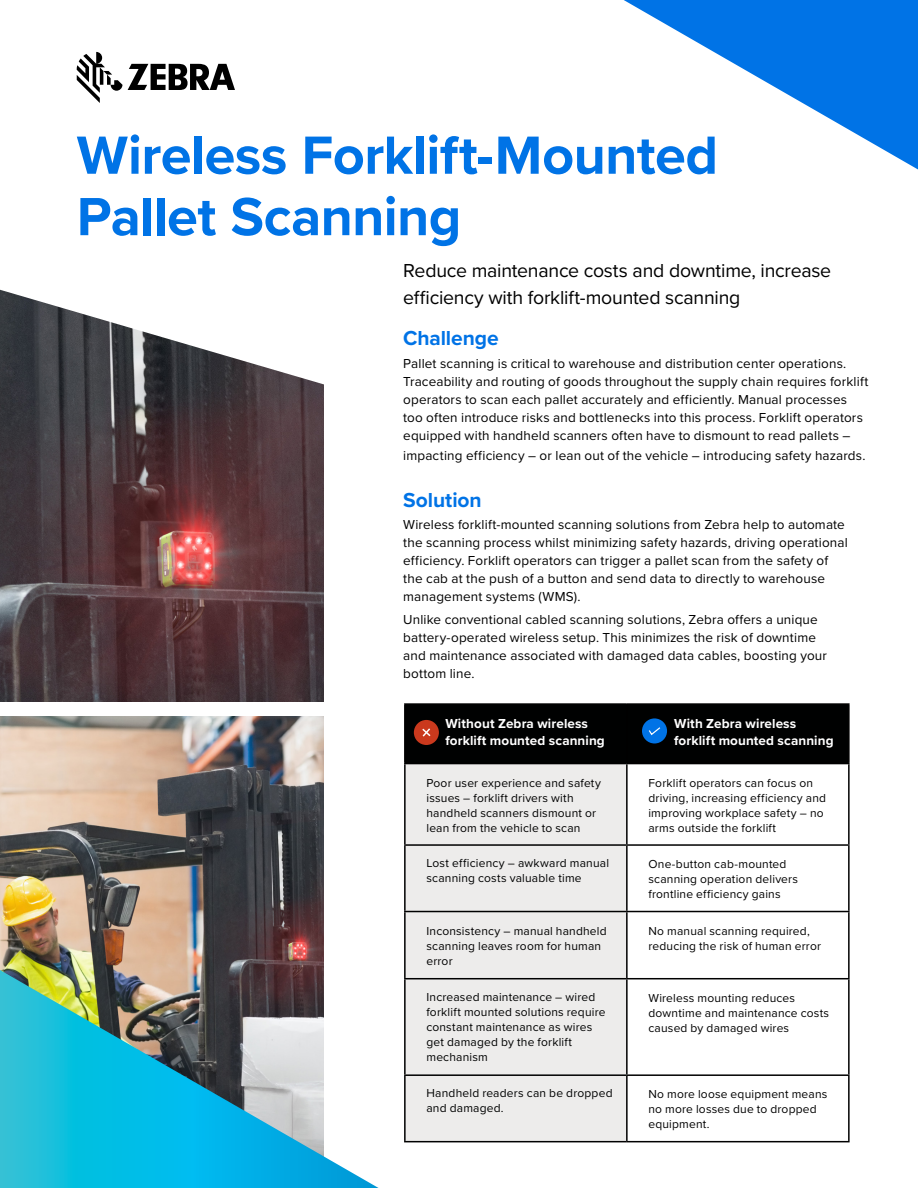
<style>
.page{position:relative;width:918px;height:1188px;background:#fff}
.page>*{position:absolute;margin:0;border:0;box-sizing:border-box;transform-origin:0 0}
.t1{font:700 55.65px/61.5px "Proxima Nova";letter-spacing:-.01em;color:#0073e6}
.t2{font:700 21px "Proxima Nova";letter-spacing:-.005em;color:#0073e6}
.t3{font:19.5px/27px "Proxima Nova";letter-spacing:-.01em;color:#000}
.t4{font:13.5px/18px "Proxima Nova";letter-spacing:.01em;color:#000}
.t5{font:700 13.5px/16.5px "Proxima Nova";letter-spacing:.01em;color:#fff}
.t6{font:12px/15px "Proxima Nova";letter-spacing:.015em;color:#000}
.t7{font:12px/15px "Proxima Nova";letter-spacing:.015em;color:#000101}
</style>
<div class="page">
<img style="left:0;top:716px;width:324px;height:254px">
<svg style="left:77px;top:52px;width:45px;height:51px"></svg>
<svg style="left:128px;top:64px;width:107px;height:26px"></svg>
<svg style="left:624px;top:0;width:294px;height:169px"></svg>
<svg style="left:0;top:970px;width:379px;height:218px"></svg>
<div style="left:406px;top:764px;width:220px;height:377px;background:#edeceb"></div>
<hr style="left:404px;top:703px;width:223px;height:2px;background:#000">
<hr style="left:404px;top:705px;width:2px;height:58px;background:#000">
<hr style="left:627px;top:703px;width:223px;height:2px;background:#000">
<hr style="left:848px;top:705px;width:2px;height:58px;background:#000">
<hr style="left:404px;top:763px;width:223px;height:1px;background:#000">
<hr style="left:404px;top:764px;width:2px;height:80px;background:#000">
<hr style="left:627px;top:763px;width:223px;height:1px;background:#000">
<hr style="left:626px;top:764px;width:2px;height:80px;background:#000">
<hr style="left:848px;top:764px;width:2px;height:80px;background:#000">
<hr style="left:404px;top:844px;width:223px;height:2px;background:#000">
<hr style="left:404px;top:846px;width:2px;height:65px;background:#000">
<hr style="left:627px;top:844px;width:223px;height:2px;background:#000">
<hr style="left:626px;top:846px;width:2px;height:65px;background:#000">
<hr style="left:848px;top:846px;width:2px;height:65px;background:#000">
<hr style="left:404px;top:911px;width:223px;height:1px;background:#000">
<hr style="left:404px;top:912px;width:2px;height:66px;background:#000">
<hr style="left:627px;top:911px;width:223px;height:1px;background:#000">
<hr style="left:626px;top:912px;width:2px;height:66px;background:#000">
<hr style="left:848px;top:912px;width:2px;height:66px;background:#000">
<hr style="left:404px;top:978px;width:223px;height:1px;background:#000">
<hr style="left:404px;top:979px;width:2px;height:95px;background:#000">
<hr style="left:627px;top:978px;width:223px;height:1px;background:#000">
<hr style="left:626px;top:979px;width:2px;height:95px;background:#000">
<hr style="left:848px;top:979px;width:2px;height:95px;background:#000">
<hr style="left:404px;top:1074px;width:223px;height:2px;background:#000">
<hr style="left:404px;top:1076px;width:2px;height:65px;background:#000">
<hr style="left:627px;top:1074px;width:223px;height:2px;background:#000">
<hr style="left:626px;top:1076px;width:2px;height:65px;background:#000">
<hr style="left:848px;top:1076px;width:2px;height:65px;background:#000">
<hr style="left:404px;top:1141px;width:223px;height:1px;background:#000">
<hr style="left:627px;top:1141px;width:223px;height:1px;background:#000">
<div style="left:406px;top:705px;width:442px;height:59px;background:#000101"></div>
<img style="left:0;top:290px;width:324px;height:412px">
<h1 class="t1" style="left:77px;top:123px;width:643px">Wireless Forklift-Mounted<br>Pallet Scanning</h1>
<h3 class="t3" style="left:403px;top:256px;width:429px">Reduce maintenance costs and downtime, increase efficiency with forklift-mounted scanning</h3>
<h2 class="t2" style="left:403px;top:323px;width:97px">Challenge</h2>
<p class="t4" style="left:403px;top:354px;width:467px">Pallet scanning is critical to warehouse and distribution center operations.<br>Traceability and routing of goods throughout the supply chain requires forklift operators to scan each pallet accurately and efficiently. Manual processes too often introduce risks and bottlenecks into this process. Forklift operators equipped with handheld scanners often have to dismount to read pallets –</p>
<p class="t4" style="left:403px;top:446px;width:464px">impacting efficiency – or lean out of the vehicle – introducing safety hazards.</p>
<h2 class="t2" style="left:403px;top:484px;width:80px">Solution</h2>
<p class="t4" style="left:403px;top:515px;width:446px">Wireless forklift-mounted scanning solutions from Zebra help to automate the scanning process whilst minimizing safety hazards, driving operational efficiency. Forklift operators can trigger a pallet scan from the safety of the cab at the push of a button and send data to directly to warehouse management systems (WMS).</p>
<p class="t4" style="left:403px;top:610px;width:425px">Unlike conventional cabled scanning solutions, Zebra offers a unique battery-operated wireless setup. This minimizes the risk of downtime and maintenance associated with damaged data cables, boosting your bottom line.</p>
<p class="t5" style="left:445px;top:715px;width:161px">Without Zebra wireless forklift mounted scanning</p>
<p class="t5" style="left:674px;top:715px;width:161px">With Zebra wireless forklift mounted scanning</p>
<p class="t6" style="left:426px;top:775px;width:176px">Poor user experience and safety issues – forklift drivers with handheld scanners dismount or lean from the vehicle to scan</p>
<p class="t6" style="left:648px;top:775px;width:179px">Forklift operators can focus on driving, increasing efficiency and improving workplace safety – no arms outside the forklift</p>
<p class="t7" style="left:426px;top:855px;width:184px">Lost efficiency – awkward manual scanning costs valuable time</p>
<p class="t6" style="left:648px;top:856px;width:151px">One-button cab-mounted scanning operation delivers frontline efficiency gains</p>
<p class="t6" style="left:426px;top:922px;width:182px">Inconsistency – manual handheld scanning leaves room for human error</p>
<p class="t6" style="left:648px;top:922px;width:174px">No manual scanning required, reducing the risk of human error</p>
<p class="t7" style="left:426px;top:989px;width:181px">Increased maintenance – wired forklift mounted solutions require constant maintenance as wires get damaged by the forklift mechanism</p>
<p class="t6" style="left:648px;top:990px;width:182px">Wireless mounting reduces downtime and maintenance costs caused by damaged wires</p>
<p class="t7" style="left:426px;top:1085px;width:188px">Handheld readers can be dropped and damaged.</p>
<p class="t6" style="left:648px;top:1086px;width:181px">No more loose equipment means no more losses due to dropped equipment.</p>
</div>
